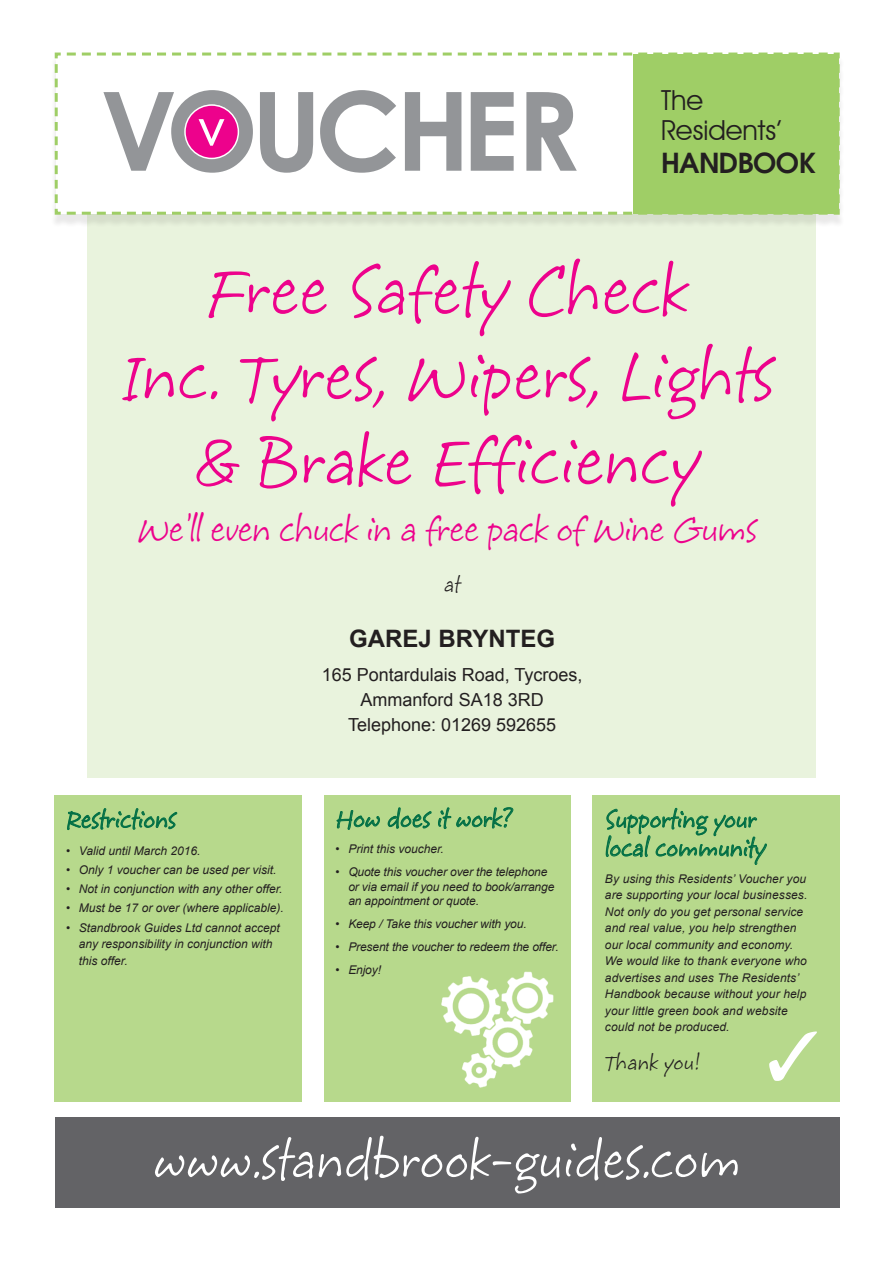
<style>
.page{position:relative;width:893px;height:1263px;background:#fff}
.page>*{position:absolute;margin:0;border:0;box-sizing:border-box;transform-origin:0 0}
.t1{font:66px/85.2px "Starbabe Hmk";color:#ed028c;text-align:center}
.t2{font:51px "Starbabe Hmk";color:#fff}
.t3{font:34.5px "Starbabe Hmk";letter-spacing:-.02em;color:#ed028c}
.t4{font:27.6px/33.2px "Avant Garde IT Cby BT";color:#231f20}
.t5{font:24px/28.8px "Starbabe Hmk";color:#016f45}
.t6{font:700 24px "Arial";color:#231f20}
.t7{font:21px "Starbabe Hmk";letter-spacing:.01em;color:#231f20}
.t8{font:18px "Arial";color:#231f20}
.t9{font:italic 12px/16.5px "Arial";color:#231f20}
.s1{font-family:"Avant Garde";font-weight:600}
</style>
<div class="page">
<div style="left:87px;top:205px;width:729px;height:573px;background:#e9f3dd"></div>
<div style="left:55px;top:1117px;width:785px;height:90px;background:#636366"></div>
<div style="left:50px;top:56px;width:795px;height:172px;background:#231f20;opacity:.1"></div>
<svg style="left:53px;top:52px;width:788px;height:164px"></svg>
<svg style="left:103px;top:90px;width:474px;height:83px"></svg>
<div style="left:55px;top:795px;width:247px;height:306px;background:#b7d98c"></div>
<div style="left:324px;top:795px;width:247px;height:306px;background:#b7d98c"></div>
<div style="left:592px;top:795px;width:248px;height:306px;background:#b7d98c"></div>
<svg style="left:605px;top:807px;width:162px;height:58px"></svg>
<img style="left:441px;top:971px;width:113px;height:117px">
<svg style="left:336px;top:810px;width:44px;height:20px"></svg>
<svg style="left:387px;top:807px;width:45px;height:22px"></svg>
<svg style="left:438px;top:807px;width:76px;height:22px"></svg>
<svg style="left:769px;top:1031px;width:48px;height:50px"></svg>
<svg style="left:67px;top:808px;width:111px;height:23px"></svg>
<p class="t4" style="left:661px;top:83px;width:44px">The</p>
<p class="t4" style="left:661px;top:114px;width:156px">Residents’<br><span class="s1">HANDBOOK</span></p>
<p class="t1" style="left:121px;top:252px;width:655px">Free Safety Check<br>Inc. Tyres, Wipers, Lights &amp; Brake Efficiency</p>
<p class="t3" style="left:137px;top:509px;width:621px">We’ll even chuck in a free pack of Wine Gums</p>
<p class="t7" style="left:444px;top:572px;width:18px">at</p>
<p class="t6" style="left:349px;top:623px;width:205px">GAREJ BRYNTEG</p>
<p class="t8" style="left:322px;top:663px;width:262px">165 Pontardulais Road, Tycroes,</p>
<p class="t8" style="left:361px;top:688px;width:185px">Ammanford SA18 3RD</p>
<p class="t8" style="left:348px;top:712px;width:210px">Telephone: 01269 592655</p>
<p class="t5" style="left:66px;top:806px;width:111px">Restrictions</p>
<p class="t9" style="left:66px;top:842px;width:136px">• Valid until March 2016.</p>
<p class="t9" style="left:66px;top:862px;width:212px">• Only 1 voucher can be used per visit.</p>
<p class="t9" style="left:66px;top:881px;width:218px">• Not in conjunction with any other offer.</p>
<p class="t9" style="left:66px;top:900px;width:219px">• Must be 17 or over (where applicable).</p>
<p class="t9" style="left:79px;top:919px;width:202px;text-indent:-13px">• Standbrook Guides Ltd cannot accept any responsibility in conjunction with this offer.</p>
<p class="t5" style="left:336px;top:806px;width:177px">How does it work?</p>
<p class="t9" style="left:336px;top:841px;width:110px">• Print this voucher.</p>
<p class="t9" style="left:348px;top:865px;width:208px;line-height:14.4px;text-indent:-13px">• Quote this voucher over the telephone or via email if you need to book/arrange an appointment or quote.</p>
<p class="t9" style="left:336px;top:916px;width:193px">• Keep / Take this voucher with you.</p>
<p class="t9" style="left:336px;top:938px;width:225px">• Present the voucher to redeem the offer.</p>
<p class="t9" style="left:336px;top:961px;width:47px">• Enjoy!</p>
<p class="t5" style="left:605px;top:806px;width:162px">Supporting your local community</p>
<p class="t9" style="left:605px;top:870px;width:204px">By using this Residents’ Voucher you are supporting your local businesses.<br>Not only do you get personal service and real value, you help strengthen our local community and economy.<br>We would like to thank everyone who advertises and uses The Residents’ Handbook because without your help your little green book and website could not be produced.</p>
<p class="t7" style="left:605px;top:1050px;width:96px">Thank you!</p>
<p class="t2" style="left:153px;top:1129px;width:589px">www.standbrook-guides.com</p>
</div>
